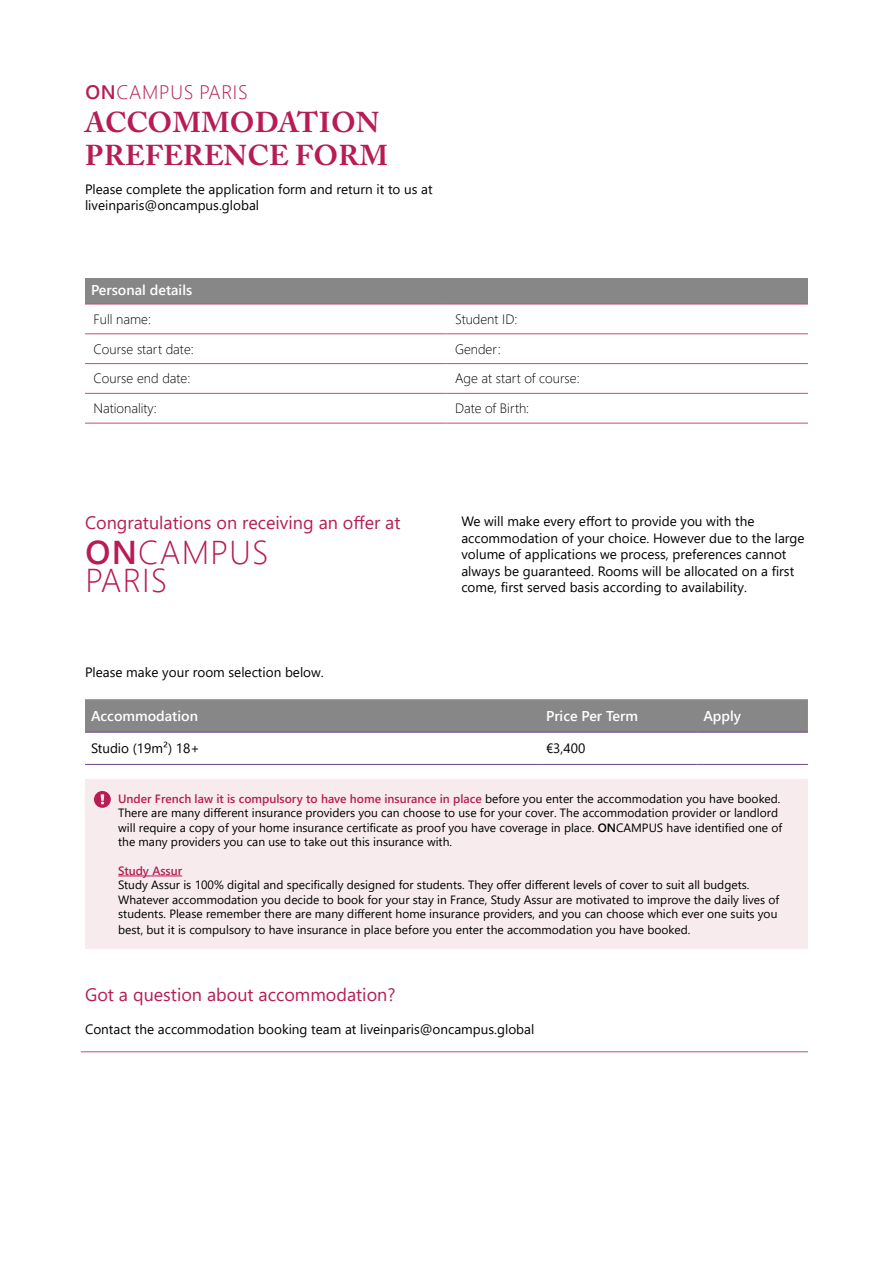
<style>
.page{position:relative;width:893px;height:1263px;background:#fff}
.page>*{position:absolute;margin:0;border:0;box-sizing:border-box;transform-origin:0 0}
.t1{font:300 33px/28.5px "Segoe UI";letter-spacing:.035em;color:#b71c54}
.t2{font:700 28.5px/33px "Adobe Caslon Pro";letter-spacing:.015em;color:#b71c54}
.t3{font:300 19.5px "Segoe UI";letter-spacing:.035em;color:#b71c54}
.t4{font:18px "Segoe UI";color:#b71c54}
.t5{font:600 14.25px "Segoe UI";color:#fff}
.t6{font:13.5px/16.5px "Segoe UI";color:#000}
.t7{font:300 13.5px "Segoe UI";color:#000}
.t8{font:12px/14.4px "Segoe UI";color:#000}
.t9{font:600 12px "Segoe UI";color:#b71c54}
.s1{font-weight:600}
.s2{font-weight:600;color:#b71c54}
</style>
<div class="page">
<div style="left:85px;top:779px;width:723px;height:170px;background:#f7ebed"></div>
<div style="left:85px;top:699px;width:723px;height:33px;background:#878787"></div>
<hr style="left:85px;top:732px;width:455px;height:1px;background:#6e448c">
<hr style="left:85px;top:764px;width:455px;height:1px;background:#6e448c">
<hr style="left:540px;top:732px;width:157px;height:1px;background:#6e448c">
<hr style="left:540px;top:764px;width:157px;height:1px;background:#6e448c">
<hr style="left:697px;top:732px;width:111px;height:1px;background:#6e448c">
<hr style="left:697px;top:764px;width:111px;height:1px;background:#6e448c">
<div style="left:85px;top:279px;width:723px;height:25px;background:#878787"></div>
<hr style="left:85px;top:304px;width:361px;height:1px;background:#c44f6e">
<hr style="left:446px;top:304px;width:362px;height:1px;background:#c44f6e">
<hr style="left:85px;top:334px;width:361px;height:1px;background:#c44f6e">
<hr style="left:446px;top:334px;width:362px;height:1px;background:#c44f6e">
<hr style="left:85px;top:363px;width:361px;height:1px;background:#c44f6e">
<hr style="left:446px;top:363px;width:362px;height:1px;background:#c44f6e">
<hr style="left:85px;top:393px;width:361px;height:1px;background:#c44f6e">
<hr style="left:85px;top:423px;width:361px;height:1px;background:#c44f6e">
<hr style="left:446px;top:393px;width:362px;height:1px;background:#c44f6e">
<hr style="left:446px;top:423px;width:362px;height:1px;background:#c44f6e">
<hr style="left:81px;top:1051px;width:727px;height:1px;background:#c44f6e">
<hr style="left:118px;top:875px;width:64px;height:1px;background:#b71c54">
<svg style="left:94px;top:791px;width:17px;height:17px"></svg>
<h3 class="t3" style="left:85px;top:74px;width:164px"><span class="s1">ON</span>CAMPUS PARIS</h3>
<h2 class="t2" style="left:85px;top:106px;width:304px">ACCOMMODATION<br>PREFERENCE FORM</h2>
<p class="t6" style="left:85px;top:180px;width:349px">Please complete the application form and return it to us at liveinparis@oncampus.global</p>
<p class="t5" style="left:91px;top:276px;width:103px">Personal details</p>
<p class="t7" style="left:94px;top:306px;width:59px">Full name:</p>
<p class="t7" style="left:455px;top:306px;width:64px">Student ID:</p>
<p class="t7" style="left:94px;top:336px;width:102px">Course start date:</p>
<p class="t7" style="left:455px;top:336px;width:47px">Gender:</p>
<p class="t7" style="left:94px;top:366px;width:98px">Course end date:</p>
<p class="t7" style="left:455px;top:366px;width:126px">Age at start of course:</p>
<p class="t7" style="left:94px;top:396px;width:65px">Nationality:</p>
<p class="t7" style="left:455px;top:396px;width:76px">Date of Birth:</p>
<h3 class="t4" style="left:85px;top:506px;width:317px">Congratulations on receiving an offer at</h3>
<h1 class="t1" style="left:86px;top:535px;width:184px"><span class="s1">ON</span>CAMPUS<br>PARIS</h1>
<p class="t6" style="left:85px;top:663px;width:240px">Please make your room selection below.</p>
<p class="t6" style="left:461px;top:512px;width:345px">We will make every effort to provide you with the accommodation of your choice. However due to the large volume of applications we process, preferences cannot always be guaranteed. Rooms will be allocated on a first come, first served basis according to availability.</p>
<p class="t5" style="left:91px;top:702px;width:108px">Accommodation</p>
<p class="t5" style="left:546px;top:702px;width:94px">Price Per Term</p>
<p class="t5" style="left:703px;top:702px;width:39px">Apply</p>
<p class="t6" style="left:91px;top:739px;width:110px">Studio (19m²) 18+</p>
<p class="t6" style="left:546px;top:739px;width:41px">€3,400</p>
<p class="t8" style="left:118px;top:790px;width:666px"><span class="s2">Under French law it is compulsory to have home insurance in place</span> before you enter the accommodation you have booked.<br>There are many different insurance providers you can choose to use for your cover. The accommodation provider or landlord will require a copy of your home insurance certificate as proof you have coverage in place. <span class="s1">ON</span>CAMPUS have identified one of the many providers you can use to take out this insurance with.</p>
<p class="t9" style="left:118px;top:859px;width:65px">Study Assur</p>
<p class="t8" style="left:118px;top:877px;width:663px">Study Assur is 100% digital and specifically designed for students. They offer different levels of cover to suit all budgets.<br>Whatever accommodation you decide to book for your stay in France, Study Assur are motivated to improve the daily lives of students. Please remember there are many different home insurance providers, and you can choose which ever one suits you</p>
<p class="t8" style="left:118px;top:922px;width:574px">best, but it is compulsory to have insurance in place before you enter the accommodation you have booked.</p>
<h3 class="t4" style="left:85px;top:977px;width:312px">Got a question about accommodation?</h3>
<p class="t6" style="left:85px;top:1019px;width:451px">Contact the accommodation booking team at liveinparis@oncampus.global</p>
</div>
